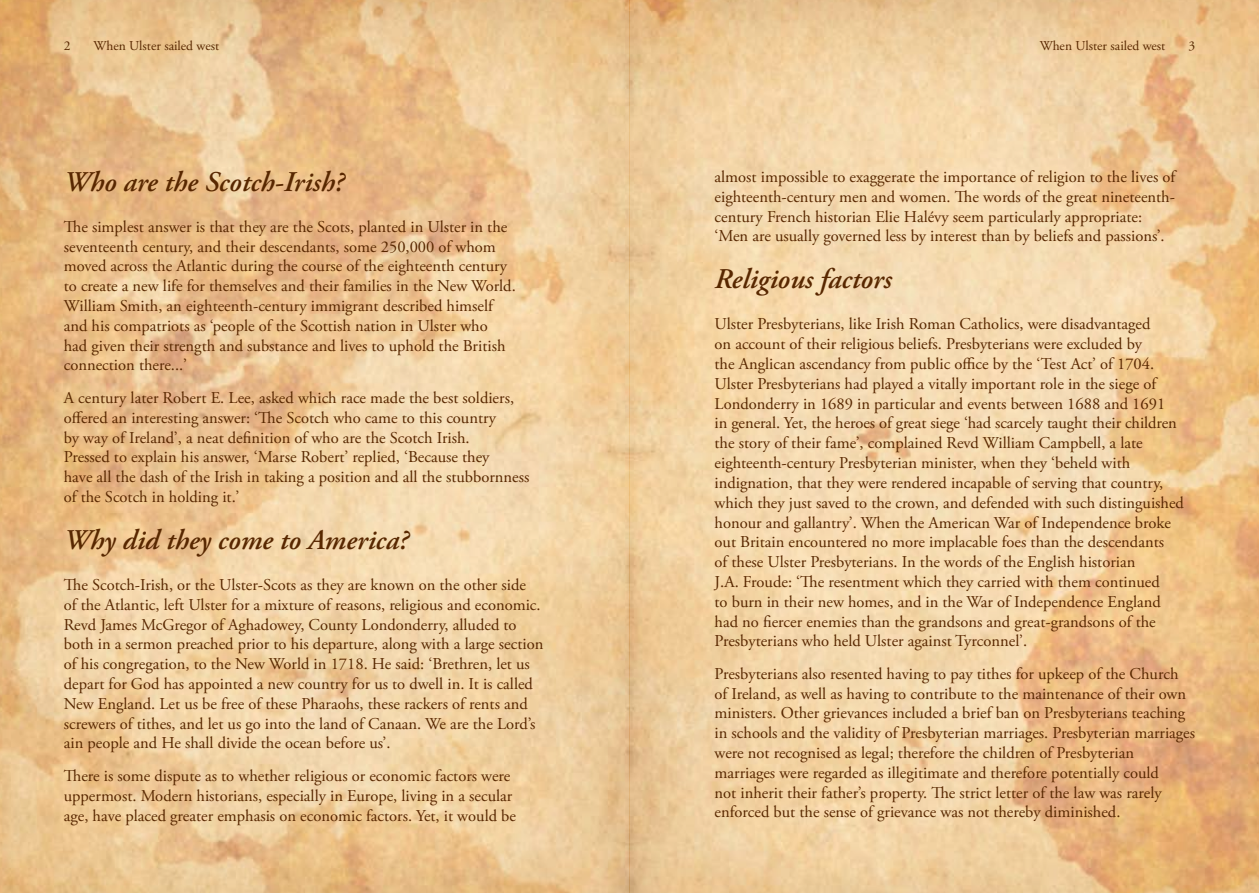
<style>
.page{position:relative;width:1259px;height:893px;background:#fff}
.page>*{position:absolute;margin:0;border:0;box-sizing:border-box;transform-origin:0 0}
.t1{font:italic 600 28.5px "Adobe Garamond Pro";color:#582700}
.t2{font:16.5px/19.8px "Adobe Garamond Pro";color:#582700}
.t3{font:13.5px "Adobe Garamond Pro";color:#582700}
</style>
<div class="page">
<img style="left:0;top:0;width:1259px;height:893px">
<p class="t3" style="left:64px;top:37px;width:8px">2</p>
<p class="t3" style="left:94px;top:37px;width:127px">When Ulster sailed west</p>
<p class="t3" style="left:1039px;top:37px;width:127px">When Ulster sailed west</p>
<p class="t3" style="left:1188px;top:37px;width:8px">3</p>
<h1 class="t1" style="left:64px;top:165px;width:282px">Who are the Scotch-Irish?</h1>
<p class="t2" style="left:64px;top:217px;width:453px">The simplest answer is that they are the Scots, planted in Ulster in the seventeenth century, and their descendants, some 250,000 of whom moved across the Atlantic during the course of the eighteenth century to create a new life for themselves and their families in the New World.<br>William Smith, an eighteenth-century immigrant described himself and his compatriots as ‘people of the Scottish nation in Ulster who<br>had given their strength and substance and lives to uphold the British connection there...’</p>
<p class="t2" style="left:64px;top:388px;width:467px">A century later Robert E. Lee, asked which race made the best soldiers, offered an interesting answer: ‘The Scotch who came to this country<br>by way of Ireland’, a neat definition of who are the Scotch Irish.<br>Pressed to explain his answer, ‘Marse Robert’ replied, ‘Because they<br>have all the dash of the Irish in taking a position and all the stubbornness of the Scotch in holding it.’</p>
<h1 class="t1" style="left:64px;top:523px;width:346px">Why did they come to America?</h1>
<p class="t2" style="left:64px;top:575px;width:481px">The Scotch-Irish, or the Ulster-Scots as they are known on the other side<br>of the Atlantic, left Ulster for a mixture of reasons, religious and economic.<br>Revd James McGregor of Aghadowey, County Londonderry, alluded to both in a sermon preached prior to his departure, along with a large section of his congregation, to the New World in 1718. He said: ‘Brethren, let us depart for God has appointed a new country for us to dwell in. It is called New England. Let us be free of these Pharaohs, these rackers of rents and screwers of tithes, and let us go into the land of Canaan. We are the Lord’s ain people and He shall divide the ocean before us’.</p>
<p class="t2" style="left:64px;top:766px;width:454px">There is some dispute as to whether religious or economic factors were uppermost. Modern historians, especially in Europe, living in a secular age, have placed greater emphasis on economic factors. Yet, it would be</p>
<p class="t2" style="left:714px;top:167px;width:462px">almost impossible to exaggerate the importance of religion to the lives of eighteenth-century men and women. The words of the great nineteenth&shy;century French historian Elie Halévy seem particularly appropriate: ‘Men are usually governed less by interest than by beliefs and passions’.</p>
<h1 class="t1" style="left:714px;top:263px;width:179px">Religious factors</h1>
<p class="t2" style="left:714px;top:315px;width:471px">Ulster Presbyterians, like Irish Roman Catholics, were disadvantaged<br>on account of their religious beliefs. Presbyterians were excluded by<br>the Anglican ascendancy from public office by the ‘Test Act’ of 1704.<br>Ulster Presbyterians had played a vitally important role in the siege of Londonderry in 1689 in particular and events between 1688 and 1691<br>in general. Yet, the heroes of great siege ‘had scarcely taught their children the story of their fame’, complained Revd William Campbell, a late eighteenth-century Presbyterian minister, when they ‘beheld with indignation, that they were rendered incapable of serving that country, which they just saved to the crown, and defended with such distinguished honour and gallantry’. When the American War of Independence broke out Britain encountered no more implacable foes than the descendants<br>of these Ulster Presbyterians. In the words of the English historian<br>J.A. Froude: ‘The resentment which they carried with them continued<br>to burn in their new homes, and in the War of Independence England had no fiercer enemies than the grandsons and great-grandsons of the Presbyterians who held Ulster against Tyrconnel’.</p>
<p class="t2" style="left:714px;top:664px;width:482px">Presbyterians also resented having to pay tithes for upkeep of the Church of Ireland, as well as having to contribute to the maintenance of their own ministers. Other grievances included a brief ban on Presbyterians teaching in schools and the validity of Presbyterian marriages. Presbyterian marriages were not recognised as legal; therefore the children of Presbyterian marriages were regarded as illegitimate and therefore potentially could<br>not inherit their father’s property. The strict letter of the law was rarely enforced but the sense of grievance was not thereby diminished.</p>
</div>
